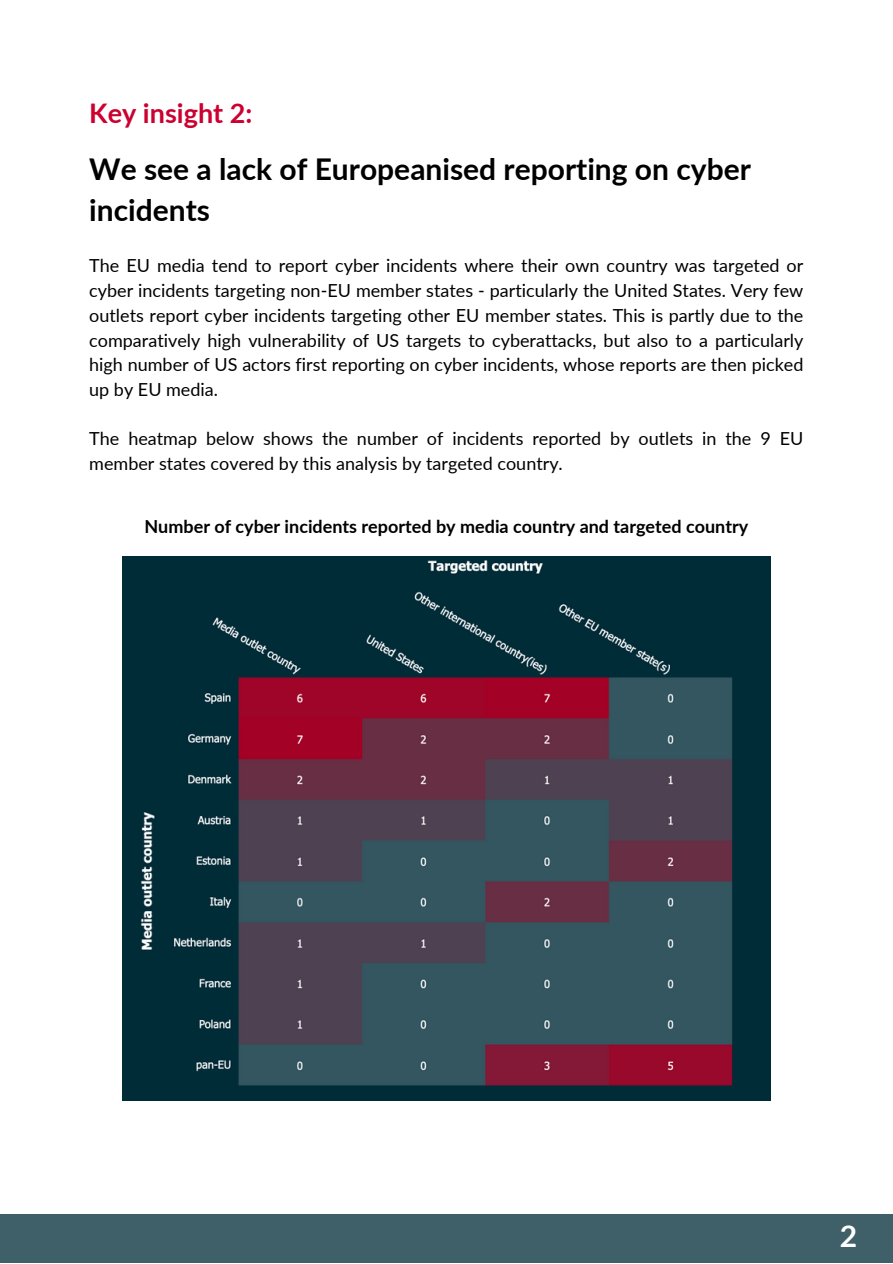
<style>
.page{position:relative;width:893px;height:1264px;background:#fff}
.page>*{position:absolute;margin:0;border:0;box-sizing:border-box;transform-origin:0 0}
.t1{font:700 30px/41.5px "Lato";color:#000}
.t2{font:700 30px "Lato";color:#fff}
.t3{font:700 27px "Lato";color:#cc0130}
.t4{font:18px/24.8px "Lato";color:#000;text-align:justify}
.t5{font:700 18px "Lato";color:#000}
</style>
<div class="page">
<img style="left:122px;top:556px;width:648px;height:544px">
<div style="left:0;top:1214px;width:892px;height:48px;background:#406069"></div>
<p class="t3" style="left:89px;top:96px;width:165px">Key insight 2:</p>
<p class="t1" style="left:89px;top:147px;width:663px">We see a lack of Europeanised reporting on cyber incidents</p>
<p class="t4" style="left:89px;top:253px;width:715px">The EU media tend to report cyber incidents where their own country was targeted or cyber incidents targeting non-EU member states - particularly the United States. Very few outlets report cyber incidents targeting other EU member states. This is partly due to the comparatively high vulnerability of US targets to cyberattacks, but also to a particularly high number of US actors first reporting on cyber incidents, whose reports are then picked up by EU media.</p>
<p class="t4" style="left:89px;top:426px;width:715px">The heatmap below shows the number of incidents reported by outlets in the 9 EU member states covered by this analysis by targeted country.</p>
<p class="t5" style="left:144px;top:515px;width:605px">Number of cyber incidents reported by media country and targeted country</p>
<p class="t2" style="left:839px;top:1217px;width:19px">2</p>
</div>
